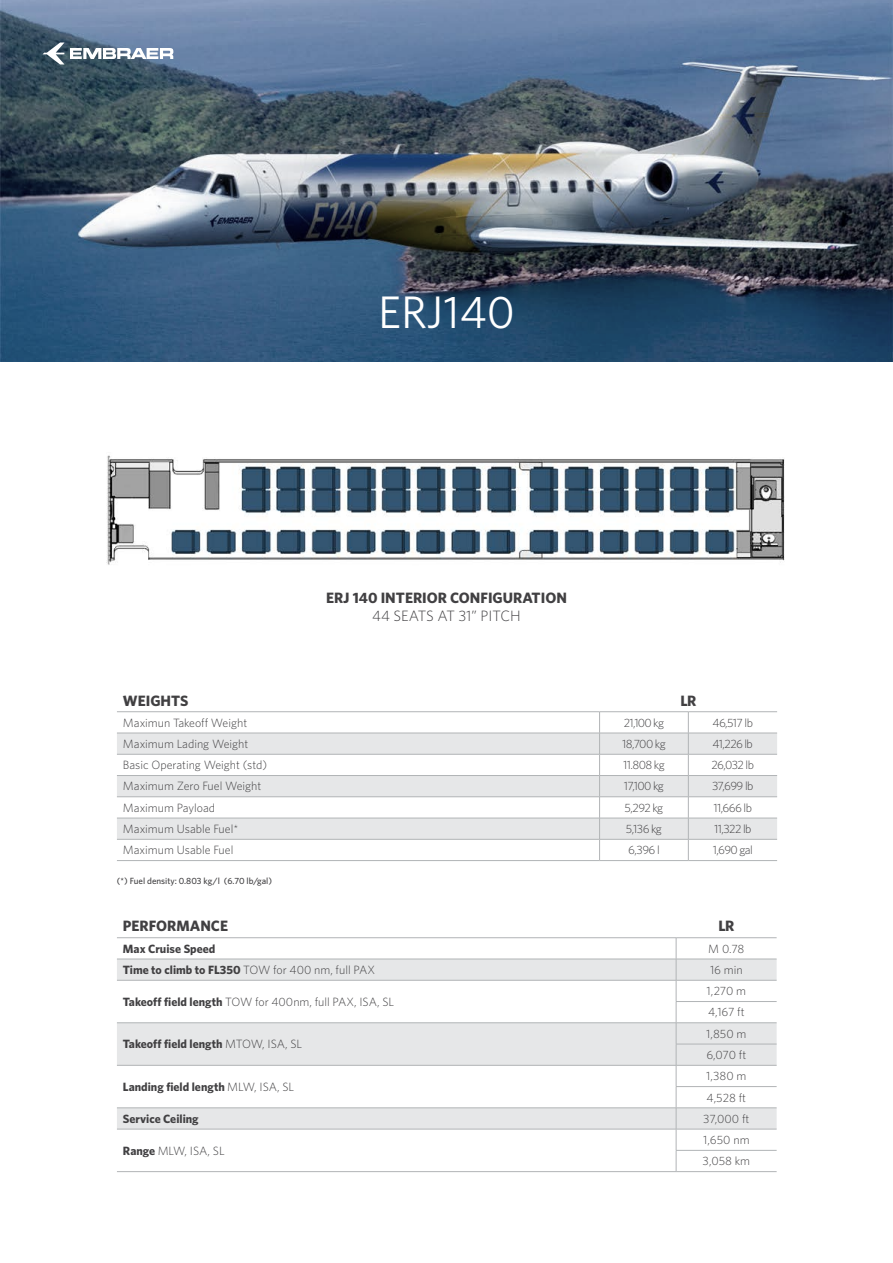
<style>
.page{position:relative;width:893px;height:1263px;background:#fff}
.page>*{position:absolute;margin:0;border:0;box-sizing:border-box;transform-origin:0 0}
.t1{font:45.6px "Whitney";color:#fff}
.t2{font:700 15px "Whitney";color:#414042}
.t3{font:300 15px "Whitney";color:#414042}
.t4{font:300 12px/21.3px "Whitney";color:#414042}
.t5{font:700 12px "Whitney";color:#414042}
.t6{font:500 9px "Whitney";color:#414042}
.s1{font-weight:700}
.s2{font-weight:300}
</style>
<div class="page">
<img style="left:0;top:0;width:893px;height:361px">
<hr style="left:117px;top:711px;width:483px;height:1px;background:#b1b4b6">
<hr style="left:600px;top:711px;width:88px;height:1px;background:#b1b4b6">
<hr style="left:688px;top:711px;width:89px;height:1px;background:#b1b4b6">
<svg style="left:117px;top:712px;width:660px;height:148px"></svg>
<hr style="left:117px;top:860px;width:483px;height:1px;background:#b1b4b6">
<hr style="left:600px;top:860px;width:88px;height:1px;background:#b1b4b6">
<hr style="left:688px;top:860px;width:89px;height:1px;background:#b1b4b6">
<img style="left:106px;top:455px;width:679px;height:110px">
<hr style="left:117px;top:937px;width:559px;height:1px;background:#b1b4b6">
<hr style="left:676px;top:937px;width:101px;height:1px;background:#b1b4b6">
<hr style="left:117px;top:1171px;width:559px;height:1px;background:#b1b4b6">
<svg style="left:117px;top:938px;width:660px;height:233px"></svg>
<hr style="left:676px;top:1171px;width:101px;height:1px;background:#b1b4b6">
<svg style="left:70px;top:48px;width:103px;height:11px"></svg>
<svg style="left:43px;top:43px;width:21px;height:21px"></svg>
<h1 class="t1" style="left:378px;top:285px;width:138px">ERJ140</h1>
<p class="t2" style="left:326px;top:589px;width:242px">ERJ 140 INTERIOR CONFIGURATION</p>
<p class="t3" style="left:372px;top:607px;width:150px">44 SEATS AT 31” PITCH</p>
<p class="t2" style="left:123px;top:691px;width:67px">WEIGHTS</p>
<p class="t2" style="left:680px;top:691px;width:17px">LR</p>
<p class="t4" style="left:123px;top:712px;width:126px">Maximun Takeoff Weight</p>
<p class="t4" style="left:624px;top:712px;width:42px">21,100 kg</p>
<p class="t4" style="left:712px;top:712px;width:42px">46,517 lb</p>
<p class="t4" style="left:123px;top:733px;width:127px">Maximum Lading Weight</p>
<p class="t4" style="left:622px;top:733px;width:45px">18,700 kg</p>
<p class="t4" style="left:712px;top:733px;width:42px">41,226 lb</p>
<p class="t4" style="left:123px;top:754px;width:146px">Basic Operating Weight (std)</p>
<p class="t4" style="left:623px;top:754px;width:43px">11.808 kg</p>
<p class="t4" style="left:711px;top:754px;width:44px">26,032 lb</p>
<p class="t4" style="left:123px;top:775px;width:140px">Maximum Zero Fuel Weight</p>
<p class="t4" style="left:624px;top:775px;width:42px">17,100 kg</p>
<p class="t4" style="left:712px;top:775px;width:43px">37,699 lb</p>
<p class="t4" style="left:123px;top:797px;width:94px">Maximum Payload</p>
<p class="t4" style="left:625px;top:797px;width:40px">5,292 kg</p>
<p class="t4" style="left:713px;top:797px;width:40px">11,666 lb</p>
<p class="t4" style="left:123px;top:818px;width:117px">Maximum Usable Fuel*</p>
<p class="t4" style="left:626px;top:818px;width:38px">5,136 kg</p>
<p class="t4" style="left:714px;top:818px;width:39px">11,322 lb</p>
<p class="t4" style="left:123px;top:839px;width:112px">Maximum Usable Fuel</p>
<p class="t4" style="left:628px;top:839px;width:33px">6,396 l</p>
<p class="t4" style="left:713px;top:839px;width:42px">1,690 gal</p>
<p class="t6" style="left:117px;top:876px;width:157px">(*) Fuel density: 0.803 kg/l (6.70 lb/gal)</p>
<p class="t2" style="left:123px;top:917px;width:107px">PERFORMANCE</p>
<p class="t2" style="left:718px;top:917px;width:17px">LR</p>
<p class="t5" style="left:123px;top:941px;width:94px">Max Cruise Speed</p>
<p class="t4" style="left:708px;top:938px;width:38px">M 0.78</p>
<p class="t4" style="left:123px;top:959px;width:254px"><span class="s1">Time to climb to FL350</span> TOW for 400 nm, full PAX</p>
<p class="t4" style="left:710px;top:959px;width:34px">16 min</p>
<p class="t4" style="left:123px;top:991px;width:273px"><span class="s1">Takeoff field length</span> TOW for 400nm, full PAX, ISA, SL</p>
<p class="t4" style="left:707px;top:980px;width:41px">1,270 m<br>4,167 ft</p>
<p class="t5" style="left:123px;top:1037px;width:181px">Takeoff field length <span class="s2">MTOW, ISA, SL</span></p>
<p class="t4" style="left:706px;top:1023px;width:42px">1,850 m<br>6,070 ft</p>
<p class="t5" style="left:123px;top:1079px;width:173px">Landing field length <span class="s2">MLW, ISA, SL</span></p>
<p class="t4" style="left:706px;top:1065px;width:42px">1,380 m<br>4,528 ft</p>
<p class="t5" style="left:123px;top:1111px;width:77px">Service Ceiling</p>
<p class="t4" style="left:703px;top:1108px;width:48px">37,000 ft</p>
<p class="t4" style="left:123px;top:1140px;width:103px"><span class="s1">Range</span> MLW, ISA, SL</p>
<p class="t4" style="left:703px;top:1129px;width:49px">1,650 nm<br>3,058 km</p>
</div>
